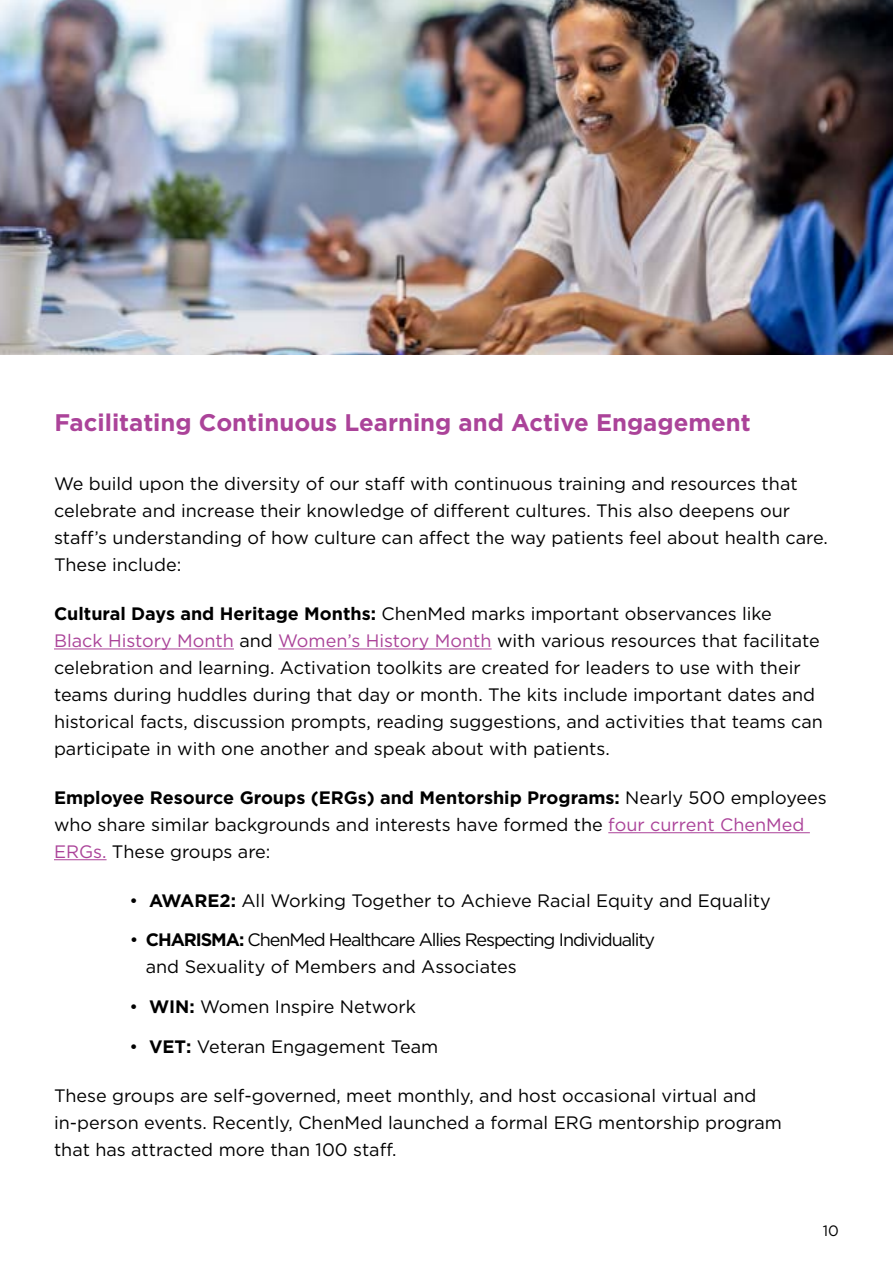
<style>
.page{position:relative;width:893px;height:1263px;background:#fff}
.page>*{position:absolute;margin:0;border:0;box-sizing:border-box;transform-origin:0 0}
.t1{font:700 24px "Gotham";color:#ab4399}
.t2{font:18px/27px "Gotham";color:#000}
.t3{font:18px/27px "Gotham";letter-spacing:-.06em;color:#000}
.t4{font:15px "Gotham";color:#000}
.s1{font-weight:700}
.s2{color:#ab4399}
</style>
<div class="page">
<hr style="left:54px;top:648px;width:180px;height:1px;background:#ab4399">
<hr style="left:278px;top:648px;width:214px;height:1px;background:#ab4399">
<hr style="left:608px;top:832px;width:202px;height:1px;background:#ab4399">
<hr style="left:54px;top:859px;width:53px;height:1px;background:#ab4399">
<img style="left:0;top:0;width:893px;height:354px">
<h1 class="t1" style="left:54px;top:407px;width:698px">Facilitating Continuous Learning and Active Engagement</h1>
<p class="t2" style="left:54px;top:470px;width:775px">We build upon the diversity of our staff with continuous training and resources that celebrate and increase their knowledge of different cultures. This also deepens our staff’s understanding of how culture can affect the way patients feel about health care.<br>These include:</p>
<p class="t2" style="left:54px;top:600px;width:770px"><span class="s1">Cultural Days and Heritage Months:</span> ChenMed marks important observances like <span class="s2">Black History Month</span> and <span class="s2">Women’s History Month</span> with various resources that facilitate celebration and learning. Activation toolkits are created for leaders to use with their teams during huddles during that day or month. The kits include important dates and historical facts, discussion prompts, reading suggestions, and activities that teams can participate in with one another and speak about with patients.</p>
<p class="t2" style="left:54px;top:784px;width:774px"><span class="s1">Employee Resource Groups (ERGs) and Mentorship Programs:</span> Nearly 500 employees who share similar backgrounds and interests have formed the <span class="s2">four current ChenMed<br>ERGs.</span> These groups are:</p>
<p class="t2" style="left:130px;top:886px;width:643px">• <span class="s1">AWARE2:</span> All Working Together to Achieve Racial Equity and Equality</p>
<p class="t3" style="left:146px;top:926px;width:511px;text-indent:-16px">• <span class="s1">CHARISMA:</span> ChenMed Healthcare Allies Respecting Individuality and Sexuality of Members and Associates</p>
<p class="t2" style="left:130px;top:993px;width:288px">• <span class="s1">WIN:</span> Women Inspire Network</p>
<p class="t2" style="left:130px;top:1033px;width:310px">• <span class="s1">VET:</span> Veteran Engagement Team</p>
<p class="t2" style="left:54px;top:1081px;width:729px">These groups are self-governed, meet monthly, and host occasional virtual and in-person events. Recently, ChenMed launched a formal ERG mentorship program that has attracted more than 100 staff.</p>
<p class="t4" style="left:823px;top:1221px;width:18px">10</p>
</div>
